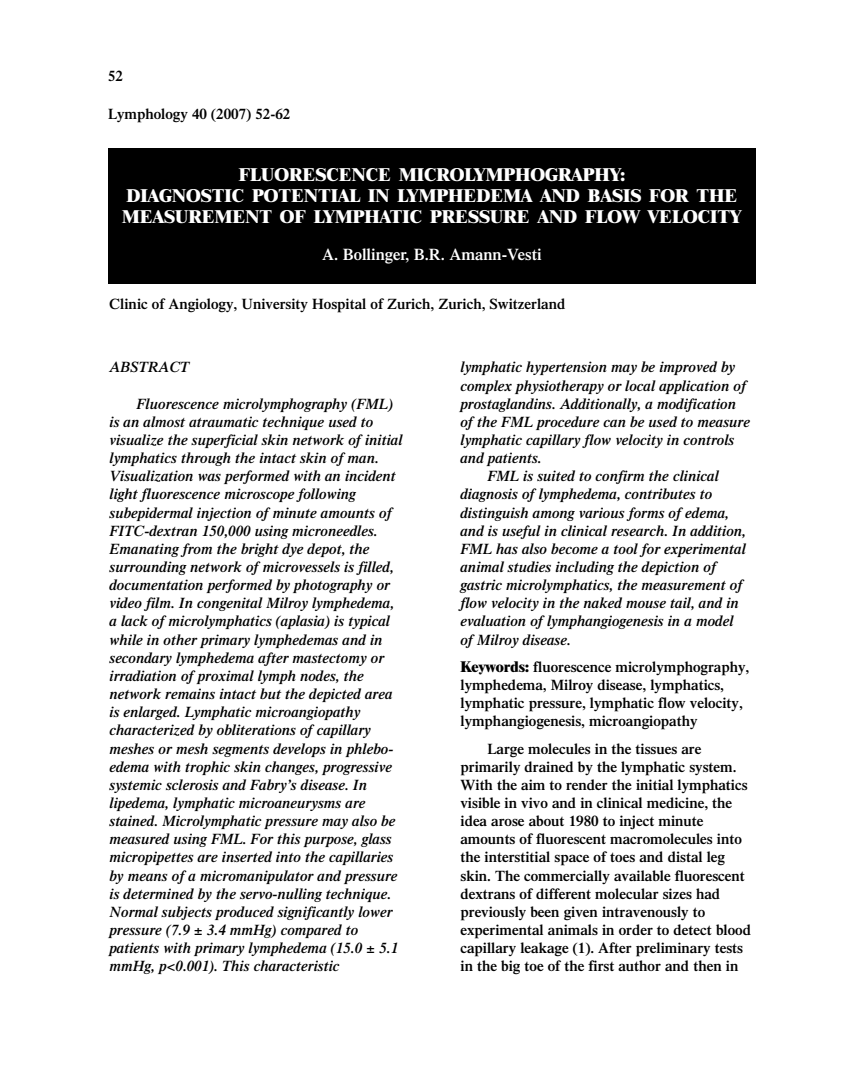
<style>
.page{position:relative;width:864px;height:1080px;background:#fff}
.page>*{position:absolute;margin:0;border:0;box-sizing:border-box;transform-origin:0 0}
.t1{font:800 18px/21px "Times";color:#fff;text-align:center}
.t2{font:600 16.5px "Times";color:#fff}
.t3{font:italic 600 15px/18.1px "Times";color:#000}
.t4{font:600 15px/18.1px "Times";color:#000}
.s1{font-weight:800}
</style>
<div class="page">
<div style="left:108px;top:148px;width:648px;height:136px;background:#000"></div>
<p class="t4" style="left:108px;top:68px;width:16px">52</p>
<p class="t4" style="left:108px;top:106px;width:184px">Lymphology 40 (2007) 52-62</p>
<p class="t1" style="left:122px;top:166px;width:621px">FLUORESCENCE MICROLYMPHOGRAPHY:<br>DIAGNOSTIC POTENTIAL IN LYMPHEDEMA AND BASIS FOR THE<br>MEASUREMENT OF LYMPHATIC PRESSURE AND FLOW VELOCITY</p>
<p class="t2" style="left:322px;top:248px;width:221px">A. Bollinger, B.R. Amann-Vesti</p>
<p class="t4" style="left:110px;top:296px;width:457px">Clinic of Angiology, University Hospital of Zurich, Zurich, Switzerland</p>
<p class="t3" style="left:110px;top:360px;width:81px">ABSTRACT</p>
<p class="t3" style="left:110px;top:396px;width:295px;text-indent:27px">Fluorescence microlymphography (FML) is an almost atraumatic technique used to visualize the superficial skin network of initial lymphatics through the intact skin of man.<br>Visualization was performed with an incident light fluorescence microscope following subepidermal injection of minute amounts of FITC-dextran 150,000 using microneedles.<br>Emanating from the bright dye depot, the surrounding network of microvessels is filled, documentation performed by photography or video film. In congenital Milroy lymphedema, a lack of microlymphatics (aplasia) is typical while in other primary lymphedemas and in secondary lymphedema after mastectomy or irradiation of proximal lymph nodes, the network remains intact but the depicted area is enlarged. Lymphatic microangiopathy characterized by obliterations of capillary meshes or mesh segments develops in phlebo&shy;edema with trophic skin changes, progressive systemic sclerosis and Fabry’s disease. In lipedema, lymphatic microaneurysms are stained. Microlymphatic pressure may also be measured using FML. For this purpose, glass micropipettes are inserted into the capillaries by means of a micromanipulator and pressure is determined by the servo-nulling technique.<br>Normal subjects produced significantly lower pressure (7.9 ± 3.4 mmHg) compared to patients with primary lymphedema (15.0 ± 5.1 mmHg, p&lt;0.001). This characteristic</p>
<p class="t3" style="left:460px;top:360px;width:276px">lymphatic hypertension may be improved by</p>
<p class="t3" style="left:460px;top:378px;width:287px">complex physiotherapy or local application of</p>
<p class="t3" style="left:460px;top:396px;width:277px">prostaglandins. Additionally, a modification</p>
<p class="t3" style="left:460px;top:414px;width:291px">of the FML procedure can be used to measure</p>
<p class="t3" style="left:460px;top:432px;width:275px">lymphatic capillary flow velocity in controls</p>
<p class="t3" style="left:460px;top:450px;width:83px">and patients.</p>
<p class="t3" style="left:488px;top:468px;width:233px">FML is suited to confirm the clinical</p>
<p class="t3" style="left:460px;top:487px;width:253px">diagnosis of lymphedema, contributes to</p>
<p class="t3" style="left:460px;top:505px;width:270px">distinguish among various forms of edema,</p>
<p class="t3" style="left:460px;top:523px;width:287px">and is useful in clinical research. In addition,</p>
<p class="t3" style="left:460px;top:541px;width:287px">FML has also become a tool for experimental</p>
<p class="t3" style="left:460px;top:559px;width:257px">animal studies including the depiction of</p>
<p class="t3" style="left:460px;top:577px;width:283px">gastric microlymphatics, the measurement of</p>
<p class="t3" style="left:460px;top:595px;width:280px">flow velocity in the naked mouse tail, and in</p>
<p class="t3" style="left:460px;top:614px;width:275px">evaluation of lymphangiogenesis in a model</p>
<p class="t3" style="left:460px;top:632px;width:112px">of Milroy disease.</p>
<p class="t4" style="left:460px;top:659px;width:290px"><span class="s1">Keywords:</span> fluorescence microlymphography, lymphedema, Milroy disease, lymphatics, lymphatic pressure, lymphatic flow velocity, lymphangiogenesis, microangiopathy</p>
<p class="t4" style="left:460px;top:741px;width:292px;text-indent:27px">Large molecules in the tissues are primarily drained by the lymphatic system.<br>With the aim to render the initial lymphatics visible in vivo and in clinical medicine, the idea arose about 1980 to inject minute amounts of fluorescent macromolecules into the interstitial space of toes and distal leg skin. The commercially available fluorescent dextrans of different molecular sizes had previously been given intravenously to experimental animals in order to detect blood capillary leakage (1). After preliminary tests in the big toe of the first author and then in</p>
</div>
